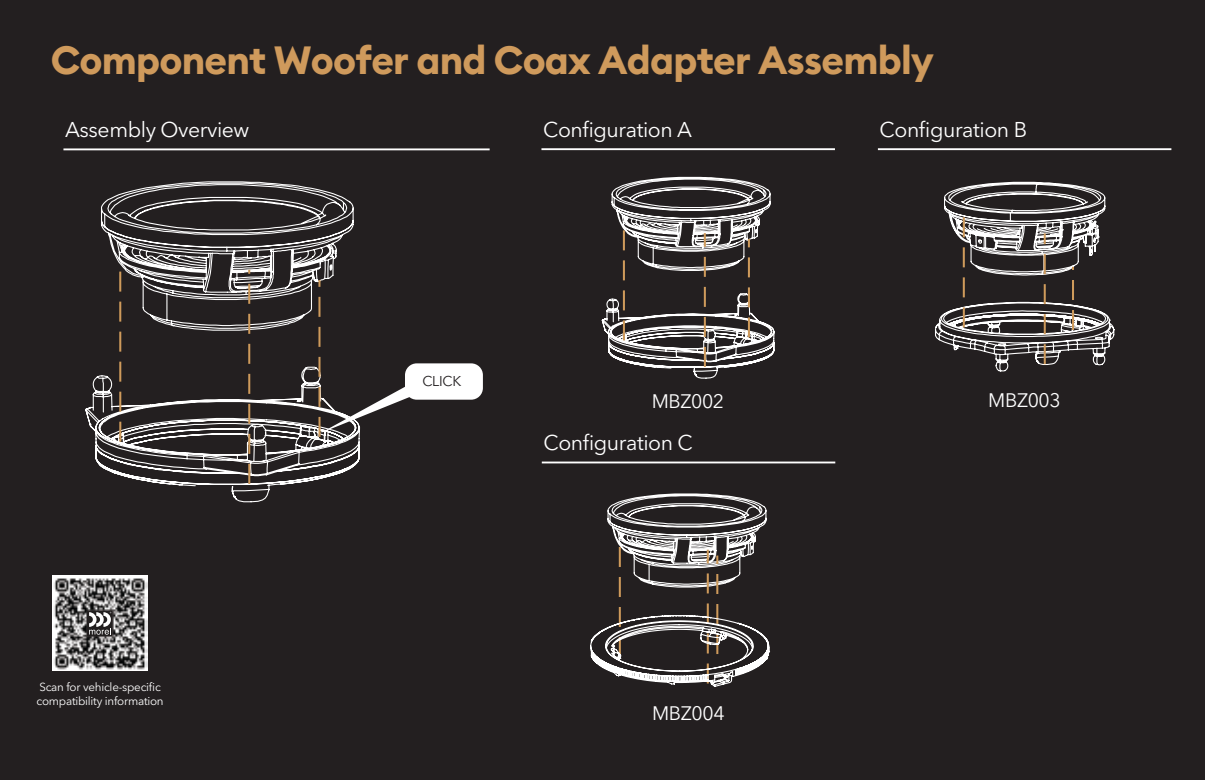
<style>
.page{position:relative;width:1205px;height:780px;background:#231f20}
.page>*{position:absolute;margin:0;border:0;box-sizing:border-box;transform-origin:0 0}
.t1{font:700 39.25px "Euclid Circular B";letter-spacing:-.02em;color:#cf9a5c}
.t2{font:21.25px "Avenir Next Cyr";letter-spacing:-.02em;color:#fff}
.t3{font:19.5px "Avenir Next Cyr";letter-spacing:-.02em;color:#fff}
.t4{font:14px "Avenir Next Cyr";letter-spacing:-.02em;color:#231f20}
.t5{font:11.5px/13.8px "Avenir Next Cyr";letter-spacing:-.02em;color:#fff}
</style>
<div class="page">
<hr style="left:63px;top:148px;width:427px;height:2px;background:#fff">
<div style="left:405px;top:363px;width:78px;height:36px;background:#fff;border-radius:12px"></div>
<svg style="left:84px;top:181px;width:277px;height:322px;background:#474344"></svg>
<svg style="left:318px;top:280px;width:106px;height:157px;background:#393434"></svg>
<svg style="left:119px;top:263px;width:2px;height:178px"></svg>
<svg style="left:248px;top:270px;width:2px;height:214px"></svg>
<svg style="left:601px;top:176px;width:174px;height:203px;background:#565252"></svg>
<hr style="left:542px;top:461px;width:293px;height:2px;background:#fff">
<svg style="left:934px;top:181px;width:181px;height:191px;background:#555151"></svg>
<hr style="left:878px;top:148px;width:293px;height:2px;background:#fff">
<hr style="left:541px;top:148px;width:294px;height:2px;background:#fff">
<img style="left:53px;top:575px;width:95px;height:95px">
<svg style="left:88px;top:611px;width:24px;height:24px"></svg>
<svg style="left:89px;top:611px;width:22px;height:23px"></svg>
<svg style="left:590px;top:493px;width:180px;height:194px;background:#534f4f"></svg>
<h1 class="t1" style="left:51px;top:35px;width:884px">Component Woofer and Coax Adapter Assembly</h1>
<p class="t2" style="left:65px;top:117px;width:186px">Assembly Overview</p>
<p class="t2" style="left:543px;top:117px;width:150px">Configuration A</p>
<p class="t2" style="left:879px;top:117px;width:149px">Configuration B</p>
<p class="t5" style="left:36px;top:680px;width:129px">Scan for vehicle-specific compatibility information</p>
<p class="t4" style="left:422px;top:372px;width:40px">CLICK</p>
<p class="t3" style="left:652px;top:390px;width:74px">MBZ002</p>
<p class="t2" style="left:543px;top:430px;width:151px">Configuration C</p>
<p class="t3" style="left:652px;top:701px;width:74px">MBZ004</p>
<p class="t3" style="left:988px;top:388px;width:74px">MBZ003</p>
</div>
